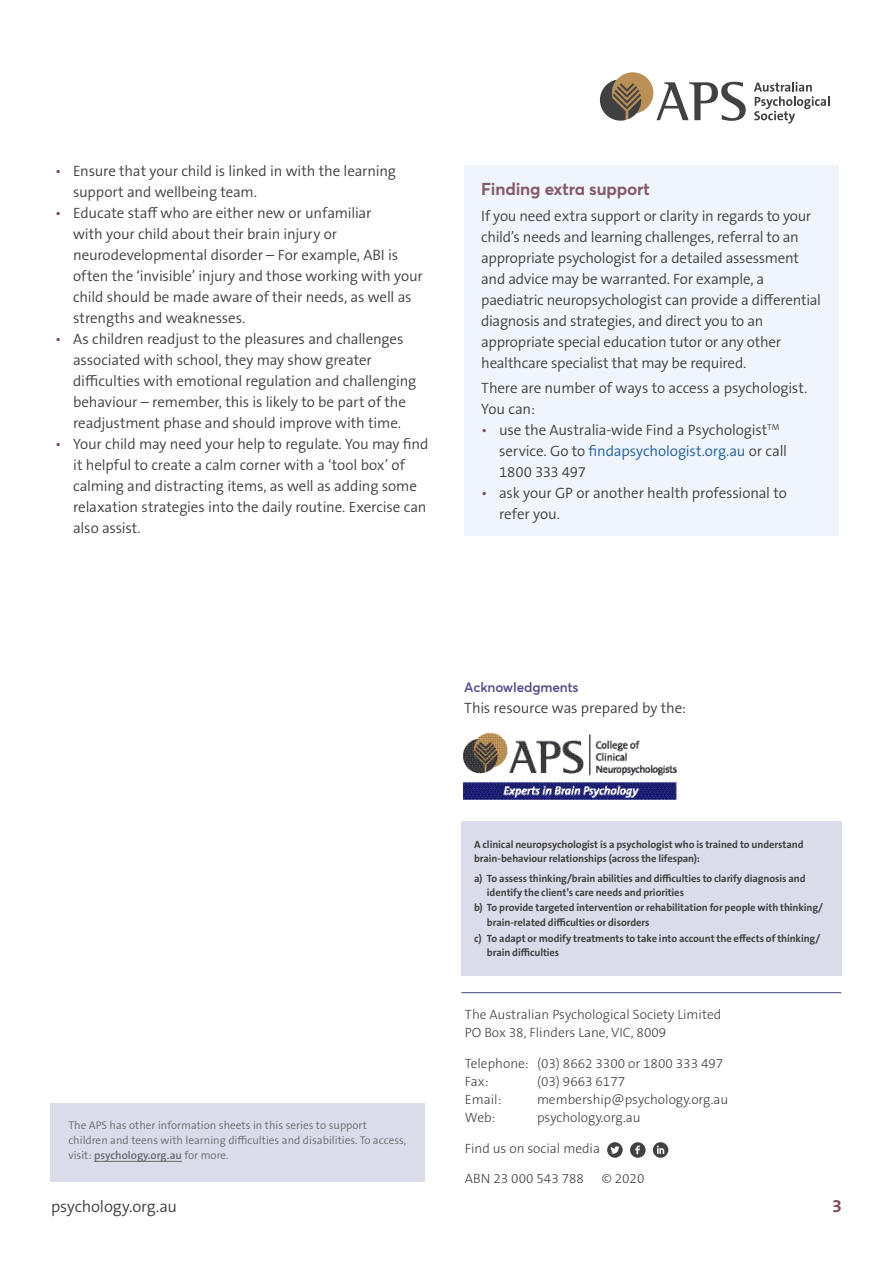
<style>
.page{position:relative;width:893px;height:1263px;background:#fff}
.page>*{position:absolute;margin:0;border:0;box-sizing:border-box;transform-origin:0 0}
.t1{font:700 18px "The Sans B W7";color:#7c4c5e}
.t2{font:700 17.1px "Averta Std";letter-spacing:-.01em;color:#855a68}
.t3{font:300 16.5px "The Sans B W4";letter-spacing:-.01em;color:#414042}
.t4{font:300 15px/21px "The Sans B W4";letter-spacing:-.01em;color:#414042}
.t5{font:300 13.5px/18px "The Sans B W3";color:#414042}
.t6{font:600 13.5px "Averta Std";letter-spacing:-.01em;color:#524c91}
.t7{font:300 11.25px/15px "The Sans B W4";color:#696a6d}
.t8{font:600 11.25px "The Sans B W6";color:#696a6d}
.t9{font:700 10.5px/14.2px "The Sans B W7";letter-spacing:-.005em;color:#414042}
.s1{color:#7c4c5e}
.s2{color:#215e9e}
.s3{font-family:"The Sans B W4";font-weight:300}
</style>
<div class="page">
<svg style="left:607px;top:1142px;width:16px;height:16px"></svg>
<svg style="left:630px;top:1142px;width:16px;height:16px"></svg>
<svg style="left:653px;top:1142px;width:15px;height:16px"></svg>
<img style="left:463px;top:732px;width:214px;height:68px">
<div style="left:461px;top:821px;width:381px;height:154px;background:#dbdce9"></div>
<hr style="left:461px;top:992px;width:380px;height:1px;background:#3b457d">
<div style="left:50px;top:1103px;width:374px;height:78px;background:#dbdce9"></div>
<svg style="left:600px;top:72px;width:146px;height:49px"></svg>
<svg style="left:754px;top:82px;width:75px;height:41px"></svg>
<div style="left:464px;top:165px;width:375px;height:371px;background:#eff5fb"></div>
<hr style="left:94px;top:1161px;width:88px;height:1px;background:#696a6d">
<p class="t4" style="left:73px;top:161px;width:324px;text-indent:-18px"><span class="s1">•</span> Ensure that your child is linked in with the learning support and wellbeing team.</p>
<p class="t4" style="left:73px;top:203px;width:351px;text-indent:-18px"><span class="s1">•</span> Educate staff who are either new or unfamiliar<br>with your child about their brain injury or neurodevelopmental disorder – For example, ABI is often the ‘invisible’ injury and those working with your child should be made aware of their needs, as well as strengths and weaknesses.</p>
<p class="t4" style="left:73px;top:329px;width:345px;text-indent:-18px"><span class="s1">•</span> As children readjust to the pleasures and challenges associated with school, they may show greater difficulties with emotional regulation and challenging behaviour – remember, this is likely to be part of the readjustment phase and should improve with time.</p>
<p class="t4" style="left:73px;top:434px;width:357px;text-indent:-18px"><span class="s1">•</span> Your child may need your help to regulate. You may find it helpful to create a calm corner with a ‘tool box’ of calming and distracting items, as well as adding some relaxation strategies into the daily routine. Exercise can also assist.</p>
<p class="t2" style="left:481px;top:179px;width:170px">Finding extra support</p>
<p class="t4" style="left:481px;top:205px;width:341px">If you need extra support or clarity in regards to your child’s needs and learning challenges, referral to an appropriate psychologist for a detailed assessment and advice may be warranted. For example, a paediatric neuropsychologist can provide a differential diagnosis and strategies, and direct you to an appropriate special education tutor or any other healthcare specialist that may be required.</p>
<p class="t4" style="left:481px;top:377px;width:328px">There are number of ways to access a psychologist.<br>You can:</p>
<p class="t4" style="left:499px;top:419px;width:290px;text-indent:-18px"><span class="s1">•</span> use the Australia-wide Find a Psychologist<sup>TM </sup>service. Go to <span class="s2">findapsychologist.org.au</span> or call<br>1800 333 497</p>
<p class="t4" style="left:499px;top:482px;width:289px;text-indent:-18px"><span class="s1">•</span> ask your GP or another health professional to refer you.</p>
<p class="t7" style="left:68px;top:1117px;width:339px">The APS has other information sheets in this series to support children and teens with learning difficulties and disabilities. To access,</p>
<p class="t8" style="left:68px;top:1148px;width:162px"><span class="s3">visit:</span> psychology.org.au <span class="s3">for more.</span></p>
<p class="t6" style="left:464px;top:679px;width:116px">Acknowledgments</p>
<p class="t4" style="left:464px;top:698px;width:223px">This resource was prepared by the:</p>
<p class="t9" style="left:474px;top:837px;width:331px">A clinical neuropsychologist is a psychologist who is trained to understand brain-behaviour relationships (across the lifespan):</p>
<p class="t9" style="left:487px;top:871px;width:320px;text-indent:-13px">a) To assess thinking/brain abilities and difficulties to clarify diagnosis and identify the client’s care needs and priorities</p>
<p class="t9" style="left:487px;top:901px;width:338px;text-indent:-13px">b) To provide targeted intervention or rehabilitation for people with thinking/ brain-related difficulties or disorders</p>
<p class="t9" style="left:487px;top:931px;width:335px;text-indent:-13px">c) To adapt or modify treatments to take into account the effects of thinking/ brain difficulties</p>
<p class="t5" style="left:465px;top:1005px;width:258px">The Australian Psychological Society Limited<br>PO Box 38, Flinders Lane, VIC, 8009</p>
<p class="t5" style="left:465px;top:1054px;width:260px">Telephone: (03) 8662 3300 or 1800 333 497<br>Fax:</p>
<p class="t5" style="left:537px;top:1072px;width:90px">(03) 9663 6177</p>
<p class="t5" style="left:465px;top:1090px;width:38px">Email:</p>
<p class="t5" style="left:537px;top:1090px;width:193px">membership@psychology.org.au</p>
<p class="t5" style="left:465px;top:1108px;width:32px">Web:</p>
<p class="t5" style="left:537px;top:1108px;width:105px">psychology.org.au</p>
<p class="t5" style="left:465px;top:1139px;width:137px">Find us on social media</p>
<p class="t5" style="left:465px;top:1170px;width:121px">ABN 23 000 543 788</p>
<p class="t5" style="left:602px;top:1170px;width:44px">© 2020</p>
<p class="t3" style="left:51px;top:1195px;width:127px">psychology.org.au</p>
<p class="t1" style="left:832px;top:1194px;width:11px">3</p>
</div>
